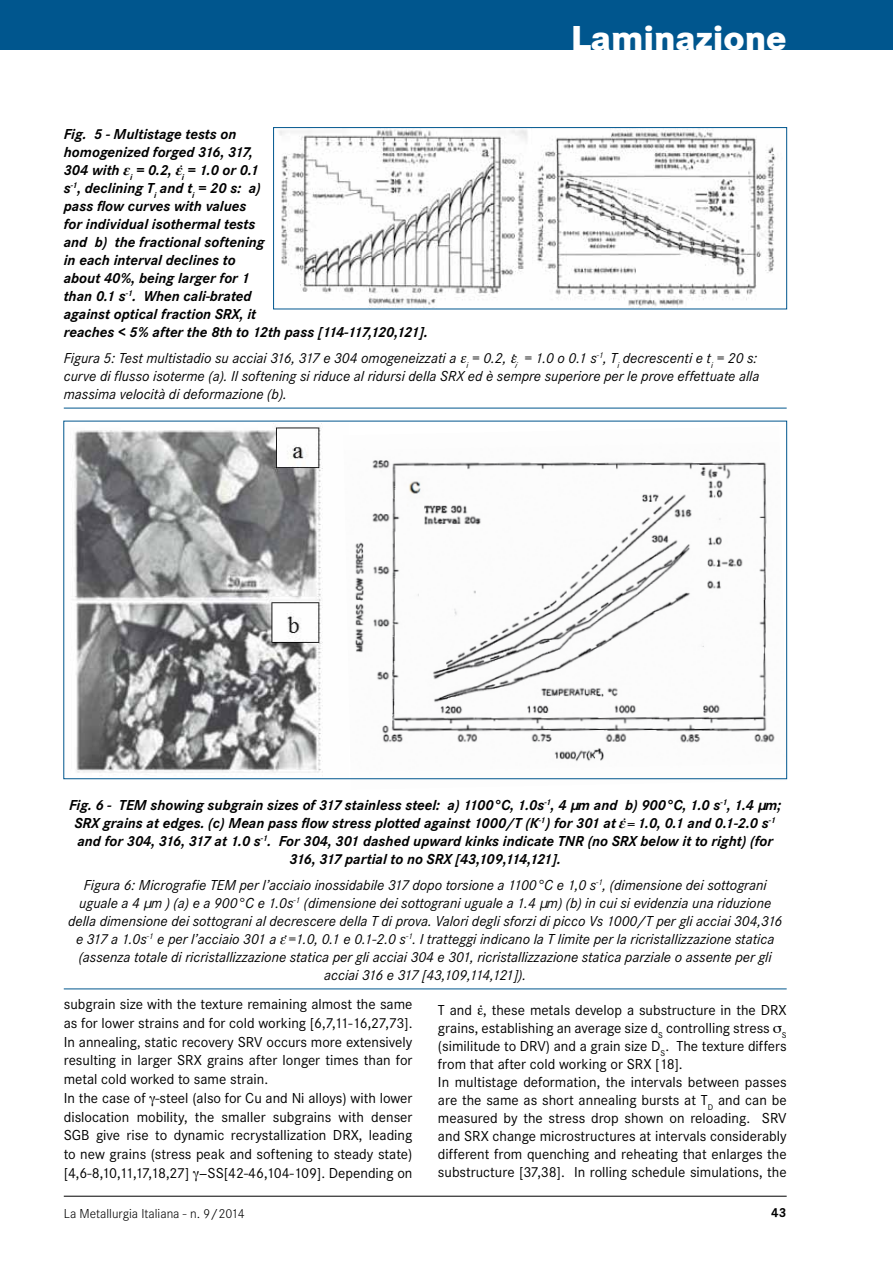
<style>
.page{position:relative;width:893px;height:1263px;background:#fff}
.page>*{position:absolute;margin:0;border:0;box-sizing:border-box;transform-origin:0 0}
.t1{font:800 36px "Corporate S";color:#fff}
.t2{font:15px/18.8px "Corporate S";color:#000}
.t3{font:italic 15px/18px "Corporate S";color:#000;text-align:center}
.t4{font:italic 700 15px/18px "Corporate S";color:#000}
.t5{font:italic 15px "Times";color:#000}
.t6{font:300 13.5px "Corporate S";color:#000}
.t7{font:700 13.5px "Corporate S";color:#000}
.s1{font-family:"Times"}
</style>
<div class="page">
<hr style="left:64px;top:1196px;width:723px;height:1px;background:#000">
<div style="left:0;top:0;width:893px;height:50px;background:#00568e"></div>
<img style="left:279px;top:129px;width:497px;height:178px">
<div style="left:273px;top:127px;width:514px;height:182px;border:1px solid #00568e"></div>
<hr style="left:64px;top:408px;width:723px;height:1px;background:#00568e">
<hr style="left:64px;top:988px;width:723px;height:1px;background:#00568e">
<img style="left:74px;top:423px;width:249px;height:350px">
<img style="left:343px;top:460px;width:444px;height:320px">
<h1 class="t1" style="left:571px;top:17px;width:217px">Laminazione</h1>
<p class="t4" style="left:64px;top:125px;width:366px">Fig. 5 - Multistage tests on<br>homogenized forged 316, 317,<br>304 with <span class="s1">ε</span><sub>i</sub> = 0.2, <span class="s1">ε</span><sub>i</sub> = 1.0 or 0.1<br>s<sup>-1</sup>, declining T<sub>i</sub> and t<sub>i</sub> = 20 s: a)<br>pass flow curves with values<br>for individual isothermal tests<br>and b) the fractional softening<br>in each interval declines to<br>about 40%, being larger for 1<br>than 0.1 s<sup>-1</sup>. When cali-brated<br>against optical fraction SRX, it<br>reaches &lt; 5% after the 8th to 12th pass [114-117,120,121].</p>
<p class="t3" style="left:64px;top:349px;width:697px;text-align:left">Figura 5: Test multistadio su acciai 316, 317 e 304 omogeneizzati a <sub>i</sub> = 0.2, <sub>i</sub> = 1.0 o 0.1 s<sup>-1</sup>, T<sub>i</sub> decrescenti e t<sub>i</sub> = 20 s: curve di flusso isoterme (a). Il softening si riduce al ridursi della SRX ed è sempre superiore per le prove effettuate alla massima velocità di deformazione (b).</p>
<p class="t4" style="left:75px;top:796px;width:708px;text-indent:-6px">Fig. 6 - TEM showing subgrain sizes of 317 stainless steel: a) 1100°C, 1.0s<sup>-1</sup>, 4 µm and b) 900°C, 1.0 s<sup>-1</sup>, 1.4 µm;<br>SRX grains at edges. (c) Mean pass flow stress plotted against 1000/T (K<sup>-1</sup>) for 301 at <span class="s1">ε</span></p>
<p class="t4" style="left:638px;top:814px;width:140px">1.0, 0.1 and 0.1-2.0 s<sup>-1</sup></p>
<p class="t4" style="left:77px;top:832px;width:697px">and for 304, 316, 317 at 1.0 s<sup>-1</sup>. For 304, 301 dashed upward kinks indicate TNR (no SRX below it to right) (for</p>
<p class="t4" style="left:290px;top:850px;width:273px">316, 317 partial to no SRX [43,109,114,121].</p>
<p class="t3" style="left:68px;top:876px;width:716px">Figura 6: Micrografie TEM per l’acciaio inossidabile 317 dopo torsione a 1100°C e 1,0 s<sup>-1</sup>, (dimensione dei sottograni uguale a 4 µm ) (a) e a 900°C e 1.0s<sup>-1</sup> (dimensione dei sottograni uguale a 1.4 µm) (b) in cui si evidenzia una riduzione della dimensione dei sottograni al decrescere della T di prova. Valori degli sforzi di picco Vs 1000/T per gli acciai 304,316 e 317 a 1.0s<sup>-1</sup> e per l’acciaio 301 a <span class="s1">ε</span>=1.0, 0.1 e 0.1-2.0 s<sup>-1</sup>. I tratteggi indicano la T limite per la ricristallizzazione statica</p>
<p class="t5" style="left:284px;top:918px;width:5px">.</p>
<p class="t3" style="left:79px;top:948px;width:694px">(assenza totale di ricristallizzazione statica per gli acciai 304 e 301, ricristallizzazione statica parziale o assente per gli acciai 316 e 317 [43,109,114,121]).</p>
<p class="t2" style="left:64px;top:995px;width:350px">subgrain size with the texture remaining almost the same as for lower strains and for cold working [6,7,11-16,27,73].<br>In annealing, static recovery SRV occurs more extensively resulting in larger SRX grains after longer times than for metal cold worked to same strain.<br>In the case of -steel (also for Cu and Ni alloys) with lower dislocation mobility, the smaller subgrains with denser SGB give rise to dynamic recrystallization DRX, leading to new grains (stress peak and softening to steady state) [4,6-8,10,11,17,18,27] SS[42-46,104-109]. Depending on</p>
<p class="t2" style="left:438px;top:1001px;width:350px;line-height:18px">T and , these metals develop a substructure in the DRX grains, establishing an average size d<sub>S</sub> controlling stress ▲<sub>S </sub>(similitude to DRV) and a grain size D<sub>S</sub>. The texture differs from that after cold working or SRX [18].<br>In multistage deformation, the intervals between passes are the same as short annealing bursts at T<sub>D</sub> and can be measured by the stress drop shown on reloading. SRV and SRX change microstructures at intervals considerably different from quenching and reheating that enlarges the substructure [37,38]. In rolling schedule simulations, the</p>
<p class="t6" style="left:64px;top:1206px;width:182px">La Metallurgia Italiana - n. 9/2014</p>
<p class="t7" style="left:771px;top:1205px;width:17px">43</p>
</div>
